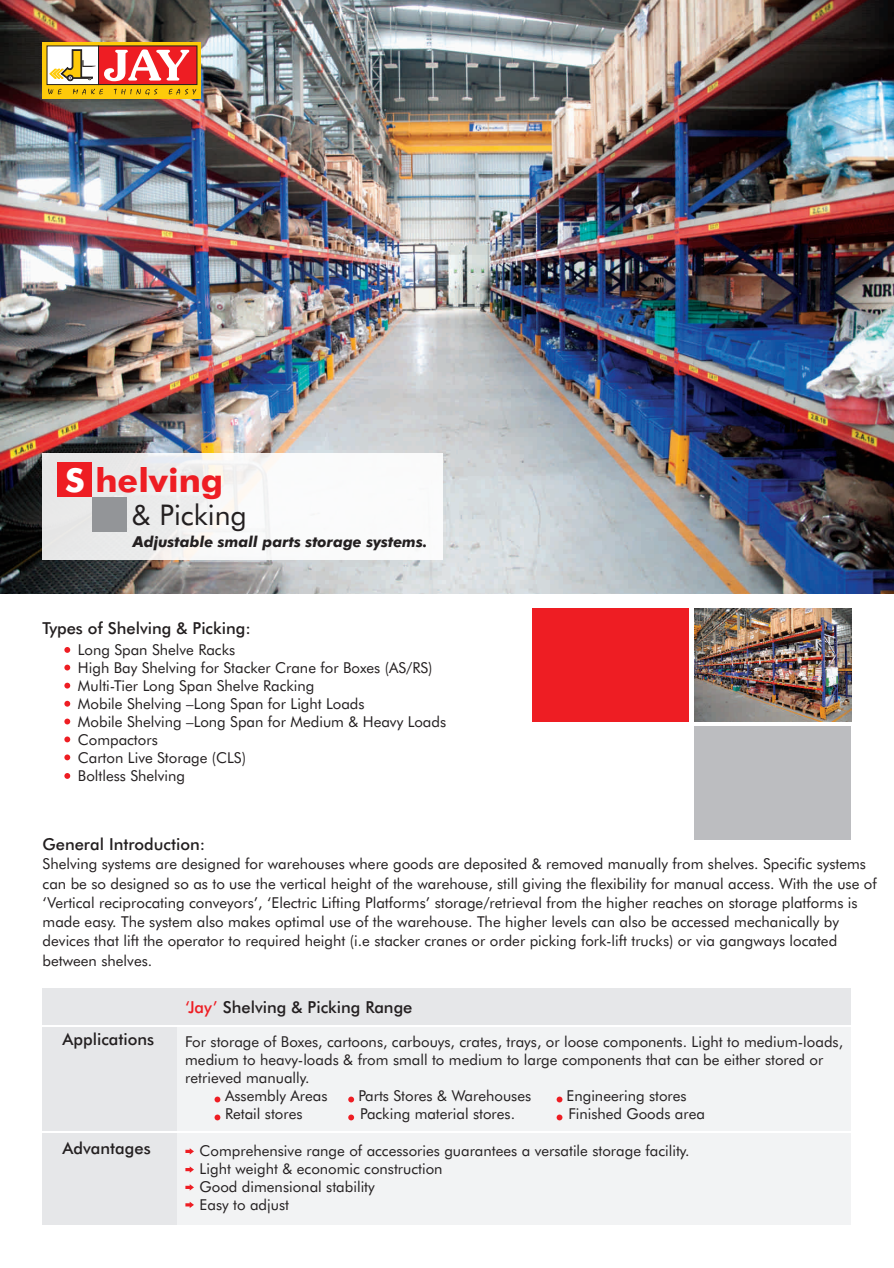
<style>
.page{position:relative;width:894px;height:1268px;background:#fff}
.page>*{position:absolute;margin:0;border:0;box-sizing:border-box;transform-origin:0 0}
.t1{font:500 33px "Futura BT";color:#ee1d23}
.t2{font:28.5px "Futura BT";color:#231f20}
.t3{font:500 16.5px "Futura BT";color:#231f20}
.t4{font:15px/18px "Futura BT";color:#231f20}
.t5{font:italic 500 15px "Futura BT";color:#231f20}
.s1{color:#fff}
.s2{color:#ee1d23}
</style>
<div class="page">
<img style="left:0;top:0;width:893px;height:593px">
<div style="left:43px;top:988px;width:807px;height:236px;background:#e6e7e9"></div>
<div style="left:177px;top:1026px;width:673px;height:198px;background:#f2f3f4"></div>
<hr style="left:43px;top:1025px;width:807px;height:1px;background:#fff">
<hr style="left:43px;top:1131px;width:807px;height:1px;background:#fff">
<svg style="left:185px;top:1148px;width:9px;height:6px"></svg>
<svg style="left:185px;top:1166px;width:9px;height:6px"></svg>
<svg style="left:185px;top:1184px;width:9px;height:6px"></svg>
<svg style="left:185px;top:1201px;width:9px;height:6px"></svg>
<svg style="left:214px;top:1096px;width:6px;height:6px"></svg>
<svg style="left:214px;top:1114px;width:6px;height:6px"></svg>
<svg style="left:348px;top:1096px;width:6px;height:6px"></svg>
<svg style="left:348px;top:1114px;width:6px;height:6px"></svg>
<svg style="left:556px;top:1096px;width:6px;height:6px"></svg>
<svg style="left:556px;top:1114px;width:6px;height:6px"></svg>
<img style="left:694px;top:608px;width:156px;height:113px">
<svg style="left:64px;top:647px;width:6px;height:5px"></svg>
<svg style="left:64px;top:664px;width:6px;height:6px"></svg>
<svg style="left:64px;top:682px;width:6px;height:6px"></svg>
<svg style="left:64px;top:700px;width:6px;height:6px"></svg>
<svg style="left:64px;top:718px;width:6px;height:6px"></svg>
<svg style="left:64px;top:736px;width:6px;height:6px"></svg>
<svg style="left:64px;top:754px;width:6px;height:6px"></svg>
<svg style="left:64px;top:773px;width:6px;height:5px"></svg>
<div style="left:43px;top:43px;width:158px;height:56px;background:#feca0a"></div>
<svg style="left:46px;top:45px;width:151px;height:50px"></svg>
<div style="left:43px;top:453px;width:399px;height:106px;background:#fff;opacity:.9"></div>
<div style="left:57px;top:462px;width:35px;height:35px;background:#ee1d23"></div>
<div style="left:92px;top:496px;width:35px;height:35px;background:#939598"></div>
<div style="left:532px;top:608px;width:156px;height:113px;background:#ee1d23"></div>
<div style="left:694px;top:726px;width:156px;height:113px;background:#bcbdc0"></div>
<h1 class="t1" style="left:65px;top:466px;width:160px"><span class="s1">S</span> helving</h1>
<h2 class="t2" style="left:132px;top:503px;width:116px">&amp; Picking</h2>
<p class="t5" style="left:133px;top:535px;width:296px">Adjustable small parts storage systems.</p>
<p class="t3" style="left:43px;top:621px;width:209px">Types of Shelving &amp; Picking:</p>
<p class="t4" style="left:78px;top:642px;width:369px">Long Span Shelve Racks<br>High Bay Shelving for Stacker Crane for Boxes (AS/RS)<br>Multi-Tier Long Span Shelve Racking<br>Mobile Shelving –Long Span for Light Loads<br>Mobile Shelving –Long Span for Medium &amp; Heavy Loads<br>Compactors<br>Carton Live Storage (CLS)<br>Boltless Shelving</p>
<p class="t3" style="left:43px;top:836px;width:164px">General Introduction:</p>
<p class="t4" style="left:43px;top:855px;width:835px;line-height:19.4px">Shelving systems are designed for warehouses where goods are deposited &amp; removed manually from shelves. Specific systems can be so designed so as to use the vertical height of the warehouse, still giving the flexibility for manual access. With the use of ‘Vertical reciprocating conveyors’, ‘Electric Lifting Platforms’ storage/retrieval from the higher reaches on storage platforms is made easy. The system also makes optimal use of the warehouse. The higher levels can also be accessed mechanically by devices that lift the operator to required height (i.e stacker cranes or order picking fork-lift trucks) or via gangways located between shelves.</p>
<p class="t3" style="left:63px;top:1032px;width:93px">Applications</p>
<p class="t3" style="left:63px;top:1141px;width:90px">Advantages</p>
<p class="t3" style="left:185px;top:1000px;width:229px"><span class="s2">‘Jay’</span> Shelving &amp; Picking Range</p>
<p class="t4" style="left:185px;top:1034px;width:659px">For storage of Boxes, cartoons, carbouys, crates, trays, or loose components. Light to medium-loads,</p>
<p class="t4" style="left:185px;top:1052px;width:639px">medium to heavy-loads &amp; from small to medium to large components that can be either stored or</p>
<p class="t4" style="left:185px;top:1070px;width:126px">retrieved manually.</p>
<p class="t4" style="left:225px;top:1088px;width:104px">Assembly Areas</p>
<p class="t4" style="left:358px;top:1088px;width:174px">Parts Stores &amp; Warehouses</p>
<p class="t4" style="left:566px;top:1088px;width:121px">Engineering stores</p>
<p class="t4" style="left:225px;top:1105px;width:79px">Retail stores</p>
<p class="t4" style="left:360px;top:1105px;width:156px">Packing material stores.</p>
<p class="t4" style="left:568px;top:1105px;width:138px">Finished Goods area</p>
<p class="t4" style="left:199px;top:1143px;width:491px">Comprehensive range of accessories guarantees a versatile storage facility.<br>Light weight &amp; economic construction<br>Good dimensional stability<br>Easy to adjust</p>
</div>
